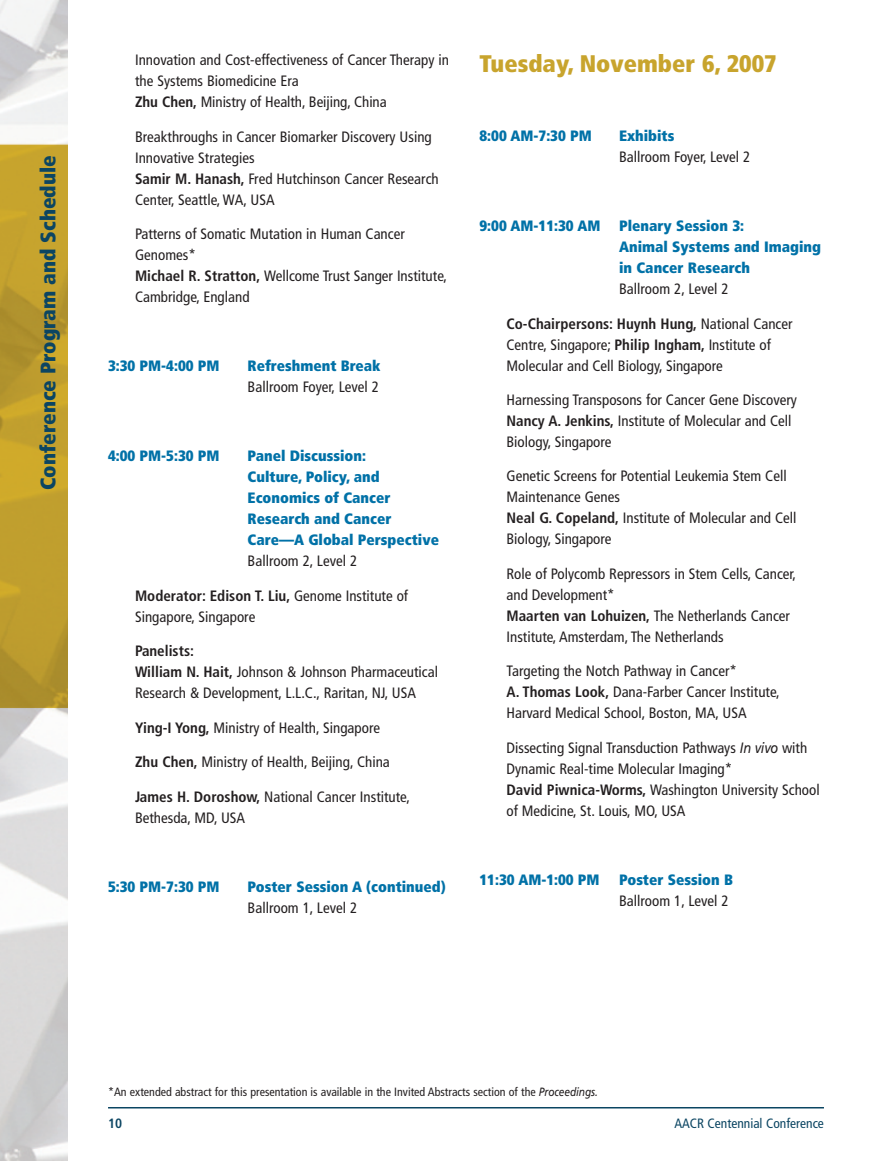
<style>
.page{position:relative;width:878px;height:1161px;background:#fff}
.page>*{position:absolute;margin:0;border:0;box-sizing:border-box;transform-origin:0 0}
.t1{font:900 condensed 24px "Frutiger";color:#c8a42d}
.t2{font:900 condensed 21px "Frutiger";color:#0b4562}
.t3{font:condensed 15px/21px "Frutiger";color:#231f20}
.t4{font:900 condensed 15px/21px "Frutiger";color:#0071a7}
.t5{font:condensed 13.5px "Frutiger";color:#0b4562}
.t6{font:700 condensed 13.5px "Frutiger";color:#0b4562}
.t7{font:condensed 12px "Frutiger";color:#231f20}
.s1{font-weight:700}
.s2{font-style:italic;font-stretch:normal}
</style>
<div class="page">
<hr style="left:108px;top:1107px;width:716px;height:1px;background:#0b4562">
<img style="left:0;top:0;width:67px;height:1161px">
<h2 class="t2" style="left:40px;top:490px;width:336px;rotate:-90deg">Conference Program and Schedule</h2>
<p class="t3" style="left:135px;top:51px;width:315px">Innovation and Cost-effectiveness of Cancer Therapy in the Systems Biomedicine Era<br><span class="s1">Zhu Chen,</span> Ministry of Health, Beijing, China</p>
<p class="t3" style="left:135px;top:127px;width:305px">Breakthroughs in Cancer Biomarker Discovery Using Innovative Strategies<br><span class="s1">Samir M. Hanash,</span> Fred Hutchinson Cancer Research Center, Seattle, WA, USA</p>
<p class="t3" style="left:135px;top:225px;width:313px">Patterns of Somatic Mutation in Human Cancer<br>Genomes*<br><span class="s1">Michael R. Stratton,</span> Wellcome Trust Sanger Institute,<br>Cambridge, England</p>
<p class="t4" style="left:108px;top:357px;width:113px">3:30 PM-4:00 PM</p>
<p class="t4" style="left:247px;top:357px;width:134px">Refreshment Break</p>
<p class="t3" style="left:247px;top:378px;width:133px">Ballroom Foyer, Level 2</p>
<p class="t4" style="left:108px;top:447px;width:113px">4:00 PM-5:30 PM</p>
<p class="t4" style="left:247px;top:447px;width:193px">Panel Discussion:<br>Culture, Policy, and<br>Economics of Cancer<br>Research and Cancer<br>Care—A Global Perspective</p>
<p class="t3" style="left:247px;top:552px;width:111px">Ballroom 2, Level 2</p>
<p class="t3" style="left:135px;top:586px;width:274px"><span class="s1">Moderator: Edison T. Liu,</span> Genome Institute of<br>Singapore, Singapore</p>
<p class="t3" style="left:135px;top:642px;width:304px"><span class="s1">Panelists:<br>William N. Hait,</span> Johnson &amp; Johnson Pharmaceutical<br>Research &amp; Development, L.L.C., Raritan, NJ, USA</p>
<p class="t3" style="left:135px;top:718px;width:246px"><span class="s1">Ying-I Yong,</span> Ministry of Health, Singapore</p>
<p class="t3" style="left:135px;top:753px;width:256px"><span class="s1">Zhu Chen,</span> Ministry of Health, Beijing, China</p>
<p class="t3" style="left:135px;top:787px;width:276px"><span class="s1">James H. Doroshow,</span> National Cancer Institute,<br>Bethesda, MD, USA</p>
<p class="t4" style="left:108px;top:877px;width:113px">5:30 PM-7:30 PM</p>
<p class="t4" style="left:248px;top:877px;width:200px">Poster Session A (continued)</p>
<p class="t3" style="left:248px;top:898px;width:111px">Ballroom 1, Level 2</p>
<h1 class="t1" style="left:479px;top:54px;width:299px">Tuesday, November 6, 2007</h1>
<p class="t4" style="left:479px;top:126px;width:114px">8:00 AM-7:30 PM</p>
<p class="t4" style="left:619px;top:126px;width:57px">Exhibits</p>
<p class="t3" style="left:619px;top:147px;width:133px">Ballroom Foyer, Level 2</p>
<p class="t4" style="left:619px;top:216px;width:203px;text-indent:-140px">9:00 AM-11:30 AM Plenary Session 3:<br>Animal Systems and Imaging in Cancer Research</p>
<p class="t3" style="left:619px;top:279px;width:111px">Ballroom 2, Level 2</p>
<p class="t3" style="left:506px;top:314px;width:287px"><span class="s1">Co-Chairpersons: Huynh Hung,</span> National Cancer<br>Centre, Singapore; <span class="s1">Philip Ingham,</span> Institute of<br>Molecular and Cell Biology, Singapore</p>
<p class="t3" style="left:506px;top:390px;width:292px">Harnessing Transposons for Cancer Gene Discovery<br><span class="s1">Nancy A. Jenkins,</span> Institute of Molecular and Cell<br>Biology, Singapore</p>
<p class="t3" style="left:506px;top:467px;width:291px">Genetic Screens for Potential Leukemia Stem Cell Maintenance Genes<br><span class="s1">Neal G. Copeland,</span> Institute of Molecular and Cell Biology, Singapore</p>
<p class="t3" style="left:506px;top:564px;width:291px">Role of Polycomb Repressors in Stem Cells, Cancer, and Development*<br><span class="s1">Maarten van Lohuizen,</span> The Netherlands Cancer Institute, Amsterdam, The Netherlands</p>
<p class="t3" style="left:506px;top:662px;width:275px">Targeting the Notch Pathway in Cancer*<br><span class="s1">A. Thomas Look,</span> Dana-Farber Cancer Institute,<br>Harvard Medical School, Boston, MA, USA</p>
<p class="t3" style="left:506px;top:738px;width:315px">Dissecting Signal Transduction Pathways <span class="s2">In vivo</span> with Dynamic Real-time Molecular Imaging*<br><span class="s1">David Piwnica-Worms,</span> Washington University School of Medicine, St. Louis, MO, USA</p>
<p class="t4" style="left:479px;top:870px;width:122px">11:30 AM-1:00 PM</p>
<p class="t4" style="left:619px;top:870px;width:115px">Poster Session B</p>
<p class="t3" style="left:619px;top:891px;width:111px">Ballroom 1, Level 2</p>
<p class="t7" style="left:108px;top:1087px;width:491px">*An extended abstract for this presentation is available in the Invited Abstracts section of the <span class="s2">Proceedings.</span></p>
<p class="t6" style="left:108px;top:1118px;width:16px">10</p>
<p class="t5" style="left:674px;top:1118px;width:151px">AACR Centennial Conference</p>
</div>
